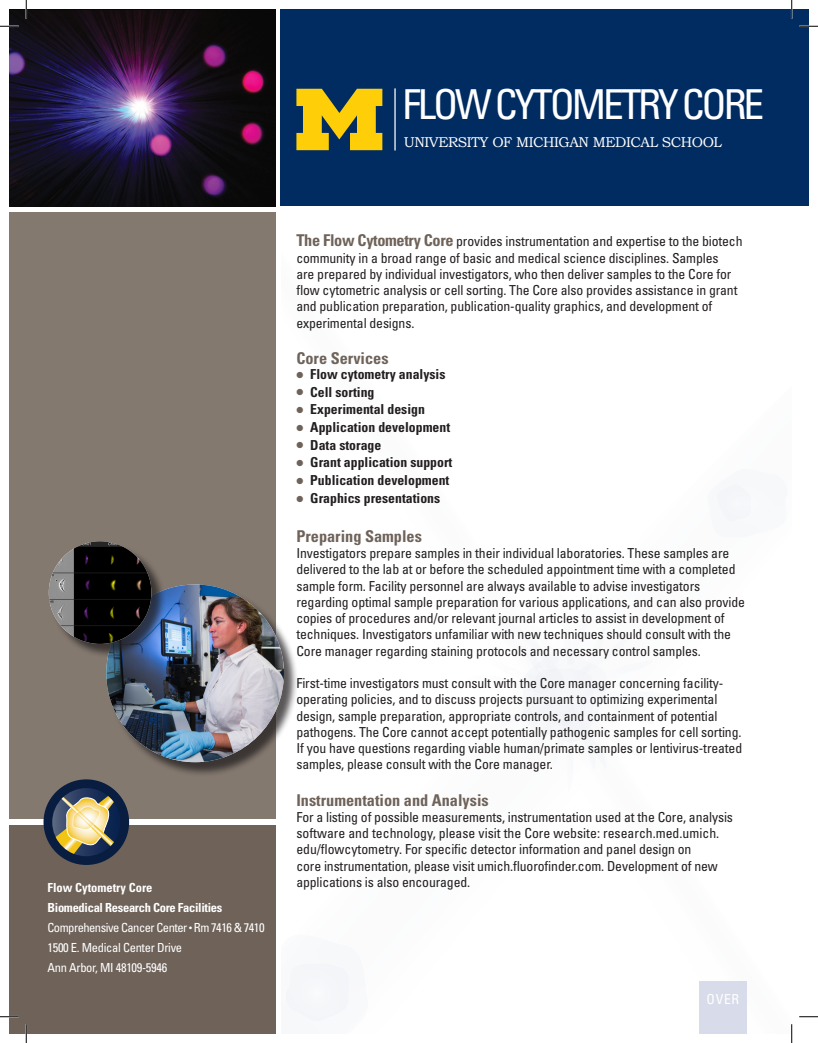
<style>
.page{position:relative;width:818px;height:1043px;background:#fff}
.page>*{position:absolute;margin:0;border:0;box-sizing:border-box;transform-origin:0 0}
.t1{font:condensed 41.25px "Univers";letter-spacing:-.075em;color:#fff}
.t2{font:700 condensed 16.25px "Univers";color:#6e6259}
.t3{font:14.12px "Bookman Old Style";letter-spacing:-.03em;color:#fff}
.t4{font:condensed 13.75px/16.2px "Univers";letter-spacing:-.01em;color:#231f20}
.t5{font:700 condensed 13.75px "Univers";color:#231f20}
.t6{font:condensed 13.75px "Univers";color:#fff}
.t7{font:condensed 12.5px "Univers";letter-spacing:-.025em;color:#fff}
.t8{font:700 condensed 12.5px "Univers";letter-spacing:-.025em;color:#fff}
.t9{font:700 condensed 12.5px "Univers";color:#fff}
.s1{font-size:8.75px}
.s2{font-weight:700;font-size:16.25px;color:#6e6259}
.s3{color:#6e6259}
</style>
<div class="page">
<div style="left:523px;top:653px;width:84px;height:95px;background:#f5f7f9"></div>
<div style="left:286px;top:964px;width:63px;height:57px;background:#f5f6f9"></div>
<svg style="left:717px;top:484px;width:33px;height:37px"></svg>
<img style="left:9px;top:11px;width:267px;height:195px">
<div style="left:9px;top:212px;width:267px;height:821px;background:#84796f"></div>
<div style="left:9px;top:818px;width:267px;height:215px;background:#6e6259"></div>
<div style="left:9px;top:819px;width:270px;height:6px;background:#fff"></div>
<div style="left:699px;top:980px;width:47px;height:53px;background:#d8dbe9"></div>
<div style="left:44px;top:779px;width:85px;height:86px;background:#081d3f;border-radius:50%"></div>
<svg style="left:52px;top:788px;width:68px;height:68px"></svg>
<svg style="left:56px;top:795px;width:58px;height:59px;background:#a29b79"></svg>
<div style="left:107px;top:585px;width:192px;height:192px;background:#231f20;opacity:.75"></div>
<img style="left:106px;top:584px;width:178px;height:178px;border-radius:89px">
<div style="left:50px;top:542px;width:116px;height:116px;background:#231f20;opacity:.75"></div>
<img style="left:49px;top:541px;width:102px;height:103px;border-radius:51px">
<div style="left:280px;top:9px;width:528px;height:197px;background:#002c62"></div>
<svg style="left:296px;top:89px;width:86px;height:61px"></svg>
<hr style="left:394px;top:88px;width:1px;height:62px;background:#fff">
<svg style="left:0;top:25px;width:19px;height:2px"></svg>
<svg style="left:799px;top:25px;width:19px;height:2px"></svg>
<svg style="left:0;top:1016px;width:19px;height:1px"></svg>
<svg style="left:799px;top:1016px;width:19px;height:1px"></svg>
<svg style="left:25px;top:0;width:2px;height:19px"></svg>
<svg style="left:25px;top:1024px;width:2px;height:18px"></svg>
<svg style="left:790px;top:0;width:2px;height:19px"></svg>
<svg style="left:791px;top:1024px;width:1px;height:18px"></svg>
<p class="t1" style="left:402px;top:78px;width:363px">FLOW CYTOMETRY CORE</p>
<p class="t3" style="left:404px;top:134px;width:320px">UNIVERSITY OF MICHIGAN MEDICAL SCHOOL</p>
<p class="t9" style="left:48px;top:880px;width:106px">Flow Cytometry Core</p>
<p class="t8" style="left:48px;top:900px;width:176px">Biomedical Research Core Facilities</p>
<p class="t7" style="left:48px;top:919px;width:218px">Comprehensive Cancer Center <span class="s1">•</span> Rm 7416 &amp; 7410</p>
<p class="t7" style="left:48px;top:939px;width:136px">1500 E. Medical Center Drive</p>
<p class="t7" style="left:48px;top:959px;width:121px">Ann Arbor, MI 48109-5946</p>
<p class="t4" style="left:296px;top:233px;width:447px"><span class="s2">The Flow Cytometry Core</span> provides instrumentation and expertise to the biotech community in a broad range of basic and medical science disciplines. Samples<br>are prepared by individual investigators, who then deliver samples to the Core for flow cytometric analysis or cell sorting. The Core also provides assistance in grant and publication preparation, publication-quality graphics, and development of experimental designs.</p>
<p class="t2" style="left:296px;top:348px;width:94px">Core Services</p>
<p class="t5" style="left:296px;top:365px;width:151px"><span class="s3">●</span> Flow cytometry analysis</p>
<p class="t5" style="left:296px;top:383px;width:80px"><span class="s3">●</span> Cell sorting</p>
<p class="t5" style="left:296px;top:401px;width:130px"><span class="s3">●</span> Experimental design</p>
<p class="t5" style="left:296px;top:419px;width:155px"><span class="s3">●</span> Application development</p>
<p class="t5" style="left:296px;top:436px;width:86px"><span class="s3">●</span> Data storage</p>
<p class="t5" style="left:296px;top:454px;width:157px"><span class="s3">●</span> Grant application support</p>
<p class="t5" style="left:296px;top:472px;width:154px"><span class="s3">●</span> Publication development</p>
<p class="t5" style="left:296px;top:489px;width:145px"><span class="s3">●</span> Graphics presentations</p>
<p class="t2" style="left:296px;top:526px;width:127px">Preparing Samples</p>
<p class="t4" style="left:296px;top:545px;width:450px">Investigators prepare samples in their individual laboratories. These samples are delivered to the lab at or before the scheduled appointment time with a completed sample form. Facility personnel are always available to advise investigators regarding optimal sample preparation for various applications, and can also provide copies of procedures and/or relevant journal articles to assist in development of techniques. Investigators unfamiliar with new techniques should consult with the Core manager regarding staining protocols and necessary control samples.</p>
<p class="t4" style="left:296px;top:675px;width:447px">First-time investigators must consult with the Core manager concerning facility&shy;operating policies, and to discuss projects pursuant to optimizing experimental design, sample preparation, appropriate controls, and containment of potential pathogens. The Core cannot accept potentially pathogenic samples for cell sorting.<br>If you have questions regarding viable human/primate samples or lentivirus-treated samples, please consult with the Core manager.</p>
<p class="t2" style="left:296px;top:790px;width:194px">Instrumentation and Analysis</p>
<p class="t4" style="left:296px;top:808px;width:438px">For a listing of possible measurements, instrumentation used at the Core, analysis software and technology, please visit the Core website: research.med.umich. edu/flowcytometry. For specific detector information and panel design on<br>core instrumentation, please visit umich.fluorofinder.com. Development of new applications is also encouraged.</p>
<p class="t6" style="left:706px;top:990px;width:34px">OVER</p>
</div>
